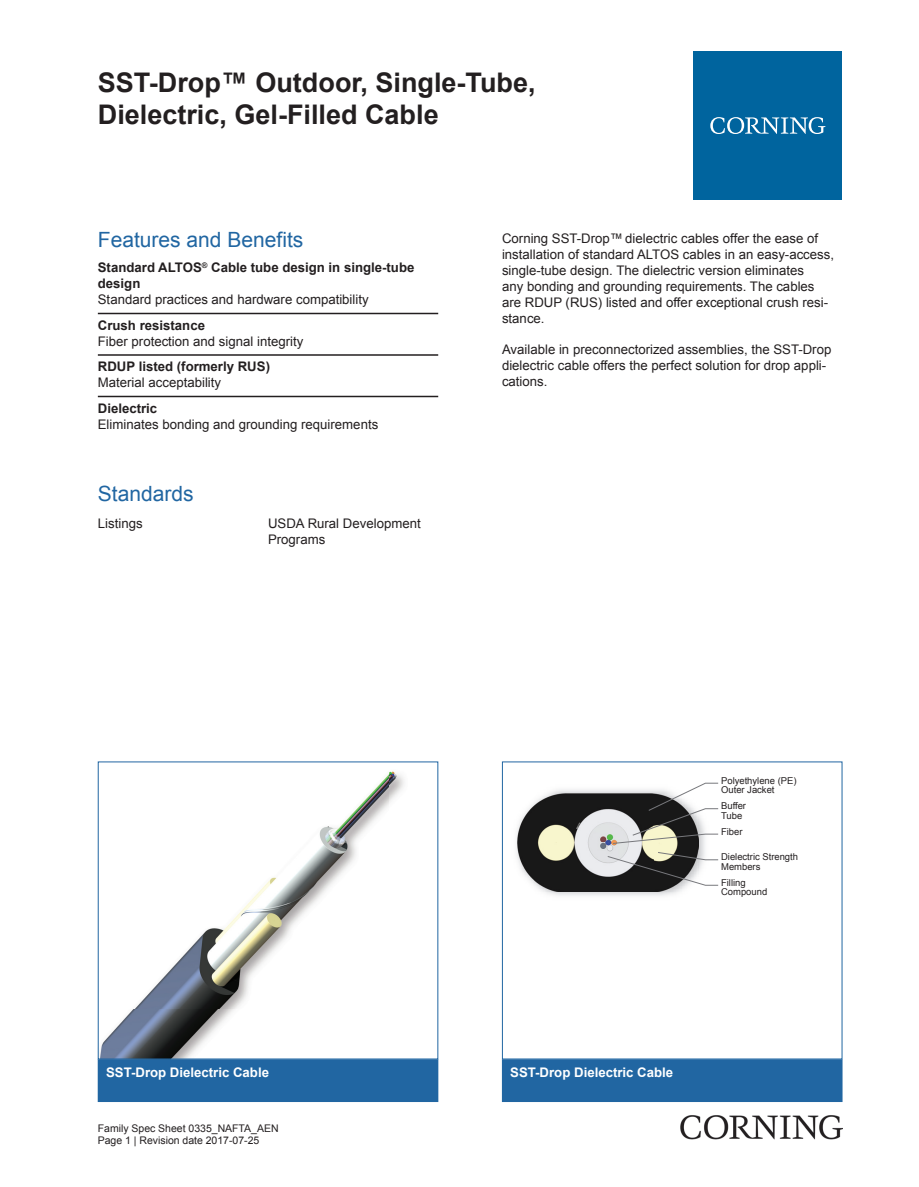
<style>
.page{position:relative;width:919px;height:1187px;background:#fff}
.page>*{position:absolute;margin:0;border:0;box-sizing:border-box;transform-origin:0 0}
.t1{font:700 27px/32.4px "Arial";color:#231f20}
.t2{font:21px "Arial";color:#2166a2}
.t3{font:13.2px/15.9px "Arial";color:#231f20}
.t4{font:700 13.2px/15.9px "Arial";color:#231f20}
.t5{font:700 13.2px "Arial";color:#fff}
.t6{font:10.5px/12.6px "Arial";color:#231f20}
.t7{font:9.45px/9.4px "Arial";color:#231f20}
</style>
<div class="page">
<hr style="left:98px;top:313px;width:340px;height:1px;background:#231f20">
<hr style="left:98px;top:354px;width:340px;height:2px;background:#231f20">
<hr style="left:98px;top:396px;width:340px;height:1px;background:#231f20">
<img style="left:100px;top:771px;width:304px;height:286px">
<div style="left:98px;top:1059px;width:340px;height:42px;background:#2166a2"></div>
<div style="left:98px;top:1059px;width:340px;height:42px;border:1px solid #2166a2"></div>
<img style="left:516px;top:789px;width:196px;height:107px">
<img style="left:518px;top:793px;width:180px;height:98px">
<svg style="left:606px;top:782px;width:112px;height:103px"></svg>
<div style="left:502px;top:1059px;width:340px;height:42px;background:#2166a2"></div>
<div style="left:502px;top:1059px;width:340px;height:42px;border:1px solid #2166a2"></div>
<div style="left:693px;top:51px;width:149px;height:149px;background:#00649e"></div>
<svg style="left:710px;top:117px;width:115px;height:17px"></svg>
<img style="left:680px;top:1115px;width:162px;height:24px">
<h1 class="t1" style="left:98px;top:66px;width:439px">SST-Drop™ Outdoor, Single-Tube,<br>Dielectric, Gel-Filled Cable</h1>
<h2 class="t2" style="left:98px;top:225px;width:207px">Features and Benefits</h2>
<p class="t4" style="left:98px;top:260px;width:318px">Standard ALTOS<sup>®</sup> Cable tube design in single-tube design</p>
<p class="t3" style="left:98px;top:291px;width:272px">Standard practices and hardware compatibility</p>
<p class="t4" style="left:98px;top:317px;width:109px">Crush resistance</p>
<p class="t3" style="left:98px;top:333px;width:207px">Fiber protection and signal integrity</p>
<p class="t4" style="left:98px;top:359px;width:174px">RDUP listed (formerly RUS)</p>
<p class="t3" style="left:98px;top:374px;width:125px">Material acceptability</p>
<p class="t4" style="left:98px;top:400px;width:61px">Dielectric</p>
<p class="t3" style="left:98px;top:416px;width:282px">Eliminates bonding and grounding requirements</p>
<h2 class="t2" style="left:98px;top:479px;width:97px">Standards</h2>
<p class="t3" style="left:98px;top:515px;width:46px">Listings</p>
<p class="t3" style="left:268px;top:515px;width:154px">USDA Rural Development<br>Programs</p>
<p class="t3" style="left:502px;top:231px;width:333px">Corning SST-Drop™ dielectric cables offer the ease of installation of standard ALTOS cables in an easy-access, single-tube design. The dielectric version eliminates<br>any bonding and grounding requirements. The cables are RDUP (RUS) listed and offer exceptional crush resi&shy;stance.</p>
<p class="t3" style="left:502px;top:342px;width:331px">Available in preconnectorized assemblies, the SST-Drop dielectric cable offers the perfect solution for drop appli&shy;cations.</p>
<p class="t7" style="left:721px;top:775px;width:77px">Polyethylene (PE)<br>Outer Jacket</p>
<p class="t7" style="left:721px;top:801px;width:26px">Buffer<br>Tube</p>
<p class="t7" style="left:721px;top:826px;width:23px">Fiber</p>
<p class="t7" style="left:721px;top:852px;width:78px">Dielectric Strength<br>Members</p>
<p class="t7" style="left:721px;top:877px;width:48px">Filling<br>Compound</p>
<p class="t5" style="left:106px;top:1062px;width:164px">SST-Drop Dielectric Cable</p>
<p class="t5" style="left:510px;top:1062px;width:164px">SST-Drop Dielectric Cable</p>
<p class="t6" style="left:98px;top:1121px;width:182px">Family Spec Sheet 0335_NAFTA_AEN<br>Page 1 | Revision date 2017-07-25</p>
</div>
